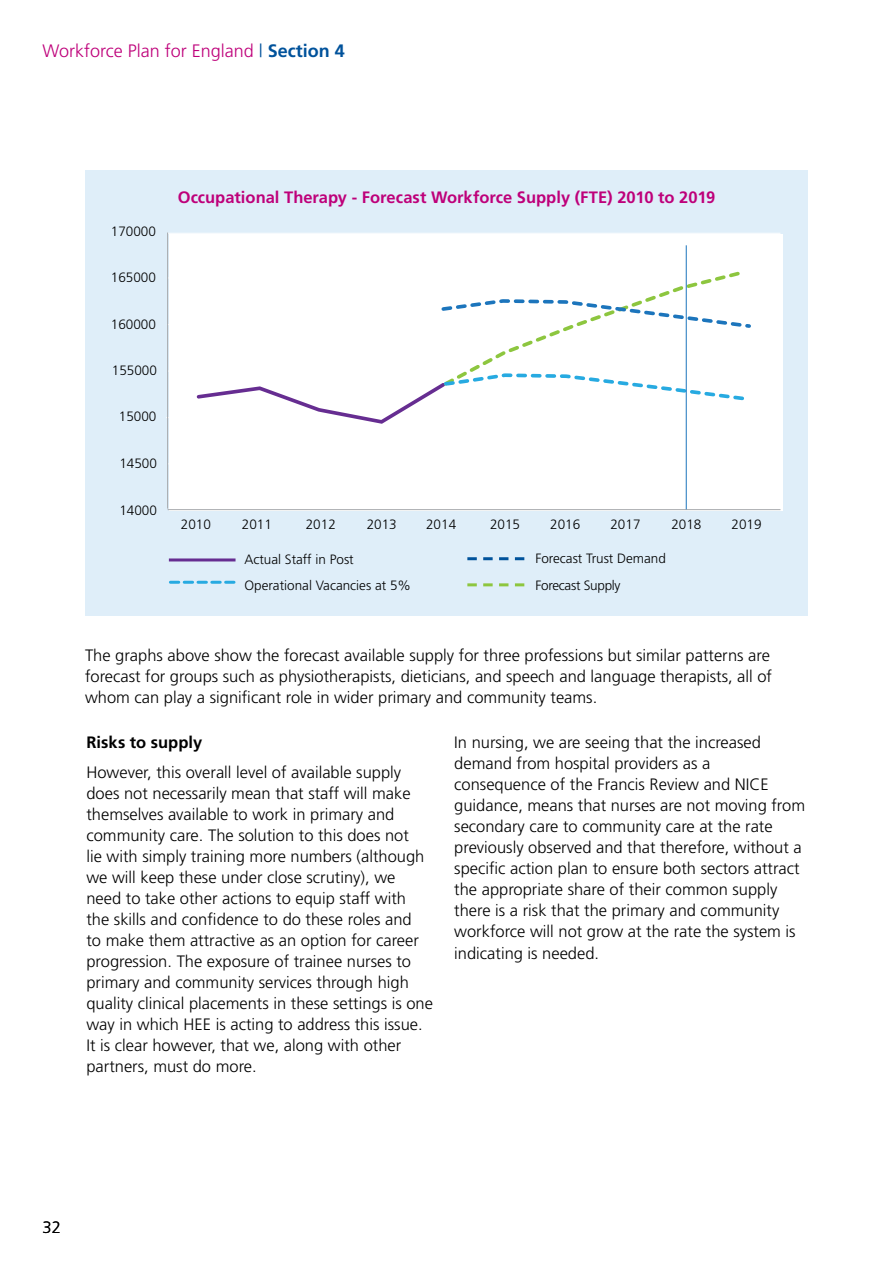
<style>
.page{position:relative;width:893px;height:1263px;background:#fff}
.page>*{position:absolute;margin:0;border:0;box-sizing:border-box;transform-origin:0 0}
.t1{font:300 18px "Frutiger";color:#be007a}
.t2{font:300 16.5px/21px "Frutiger";color:#000}
.t3{font:700 16.5px "Frutiger";color:#be007a}
.t4{font:700 16.5px "Frutiger";color:#000}
.t5{font:300 13.5px/25.8px "Frutiger";color:#000}
.t6{font:300 13.5px "Frutiger";letter-spacing:-.02em;color:#000}
.s1{color:#00529b}
.s2{font-weight:700;color:#00529b}
</style>
<div class="page">
<div style="left:85px;top:170px;width:723px;height:445px;background:#dfeef9"></div>
<div style="left:169px;top:234px;width:613px;height:276px;background:#fff"></div>
<hr style="left:168px;top:371px;width:612px;height:1px;background:#fff">
<hr style="left:166px;top:417px;width:613px;height:1px;background:#fff">
<hr style="left:168px;top:463px;width:612px;height:1px;background:#fff">
<hr style="left:168px;top:233px;width:612px;height:1px;background:#fff">
<hr style="left:167px;top:324px;width:613px;height:1px;background:#fff">
<hr style="left:167px;top:277px;width:613px;height:1px;background:#fff">
<hr style="left:167px;top:233px;width:1px;height:276px;background:#a7a9ac">
<hr style="left:168px;top:509px;width:612px;height:1px;background:#a7a9ac">
<svg style="left:196px;top:267px;width:555px;height:159px"></svg>
<hr style="left:686px;top:245px;width:1px;height:264px;background:#1c75bc">
<hr style="left:169px;top:558px;width:67px;height:3px;background:#662d91">
<svg style="left:467px;top:583px;width:57px;height:3px"></svg>
<svg style="left:467px;top:557px;width:57px;height:3px"></svg>
<svg style="left:170px;top:581px;width:64px;height:3px"></svg>
<p class="t1" style="left:43px;top:40px;width:304px">Workforce Plan for England <span class="s1">|</span> <span class="s2">Section 4</span></p>
<p class="t5" style="left:111px;top:219px;width:47px">170000</p>
<p class="t5" style="left:111px;top:265px;width:47px">165000</p>
<p class="t5" style="left:111px;top:312px;width:47px">160000</p>
<p class="t5" style="left:112px;top:358px;width:47px">155000</p>
<p class="t5" style="left:119px;top:403px;width:39px">15000</p>
<p class="t5" style="left:119px;top:450px;width:39px">14500</p>
<p class="t5" style="left:119px;top:497px;width:39px">14000</p>
<p class="t3" style="left:178px;top:187px;width:539px">Occupational Therapy - Forecast Workforce Supply (FTE) 2010 to 2019</p>
<p class="t5" style="left:181px;top:511px;width:32px">2010</p>
<p class="t5" style="left:242px;top:511px;width:32px">2011</p>
<p class="t5" style="left:306px;top:511px;width:32px">2012</p>
<p class="t5" style="left:367px;top:511px;width:32px">2013</p>
<p class="t5" style="left:426px;top:511px;width:32px">2014</p>
<p class="t5" style="left:490px;top:511px;width:32px">2015</p>
<p class="t5" style="left:550px;top:511px;width:32px">2016</p>
<p class="t5" style="left:610px;top:511px;width:32px">2017</p>
<p class="t5" style="left:671px;top:511px;width:32px">2018</p>
<p class="t5" style="left:731px;top:511px;width:32px">2019</p>
<p class="t5" style="left:244px;top:546px;width:168px">Actual Staff in Post<br>Operational Vacancies at 5%</p>
<p class="t5" style="left:535px;top:546px;width:132px">Forecast Trust Demand</p>
<p class="t6" style="left:535px;top:577px;width:87px">Forecast Supply</p>
<p class="t2" style="left:85px;top:645px;width:689px">The graphs above show the forecast available supply for three professions but similar patterns are forecast for groups such as physiotherapists, dieticians, and speech and language therapists, all of whom can play a significant role in wider primary and community teams.</p>
<p class="t4" style="left:86px;top:733px;width:117px">Risks to supply</p>
<p class="t2" style="left:86px;top:761px;width:348px">However, this overall level of available supply does not necessarily mean that staff will make themselves available to work in primary and community care. The solution to this does not<br>lie with simply training more numbers (although we will keep these under close scrutiny), we need to take other actions to equip staff with the skills and confidence to do these roles and<br>to make them attractive as an option for career progression. The exposure of trainee nurses to primary and community services through high quality clinical placements in these settings is one way in which HEE is acting to address this issue.<br>It is clear however, that we, along with other partners, must do more.</p>
<p class="t2" style="left:454px;top:732px;width:352px">In nursing, we are seeing that the increased demand from hospital providers as a consequence of the Francis Review and NICE guidance, means that nurses are not moving from secondary care to community care at the rate previously observed and that therefore, without a specific action plan to ensure both sectors attract the appropriate share of their common supply there is a risk that the primary and community workforce will not grow at the rate the system is indicating is needed.</p>
<p class="t2" style="left:43px;top:1217px;width:20px">32</p>
</div>
